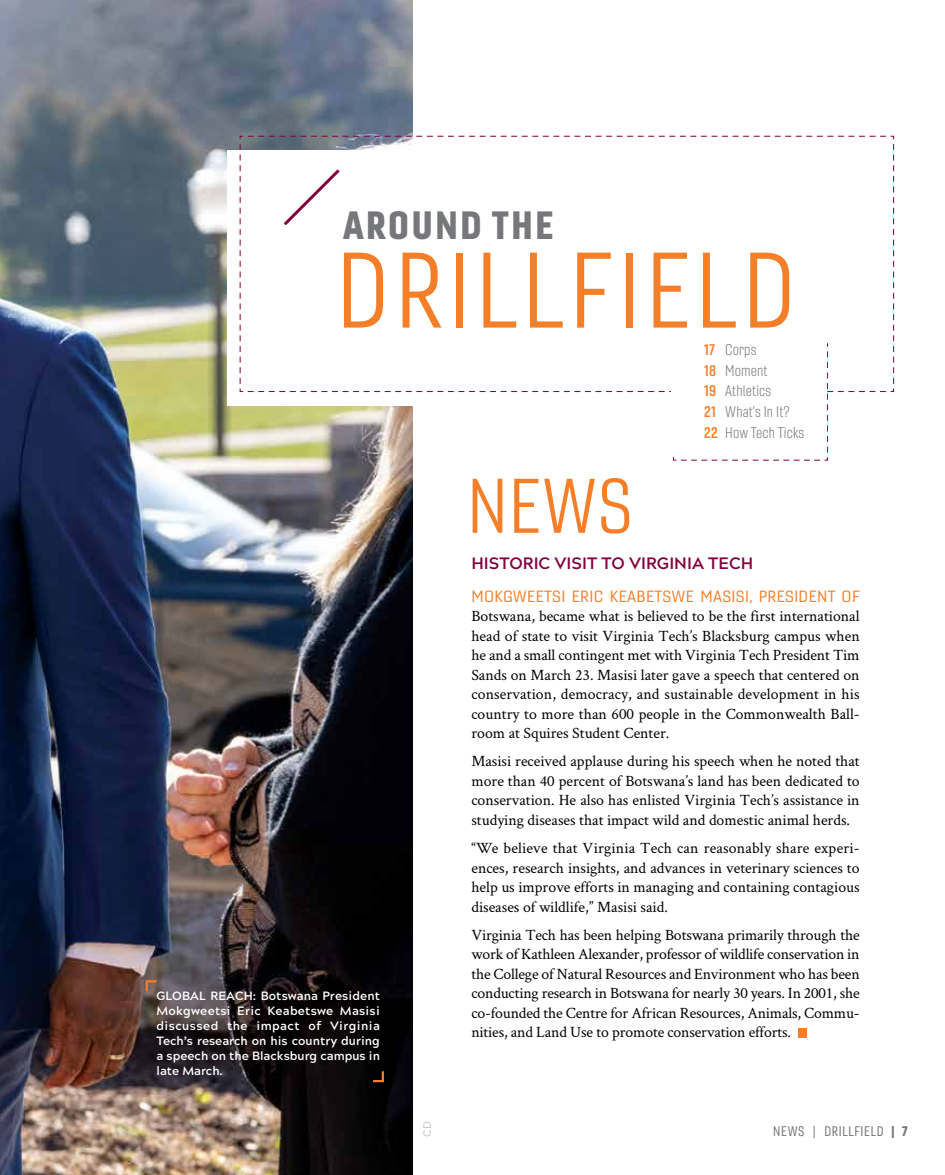
<style>
.page{position:relative;width:945px;height:1175px;background:#fff}
.page>*{position:absolute;margin:0;border:0;box-sizing:border-box;transform-origin:0 0}
.t1{font:104.1px "Gineso Con Boo";letter-spacing:.06em;color:#f57e29}
.t2{font:75px "Gineso Con Boo";color:#f57e29}
.t3{font:38.25px "Gineso Con Bla";letter-spacing:.07em;color:#76777b}
.t4{font:700 16.5px "Acherus Grotesque";color:#83003f}
.t5{font:15.75px/19.5px "Crimson Text";color:#000;text-align:justify}
.t6{font:expanded 15.75px "Gineso";letter-spacing:.02em;color:#f57e29}
.t7{font:15px/20.7px "Gineso Con Lig";letter-spacing:.01em;color:#76777b}
.t8{font:13.5px "Gineso Con Reg";letter-spacing:.05em;color:#76777b}
.t9{font:700 12px/15px "Acherus Grotesque";color:#fff;text-align:justify}
.t10{font:10.5px "Acherus Grotesque";color:#bebec0}
.s1{font-family:"Gineso Con Dem";color:#f57e29}
.s2{font-size:12px}
.s3{font-family:"Gineso Con Bla";font-size:12px}
.s4{font-family:"Gineso Con Bla"}
</style>
<div class="page">
<img style="left:0;top:0;width:413px;height:1174px">
<svg style="left:240px;top:136px;width:654px;height:325px"></svg>
<div style="left:798px;top:1028px;width:9px;height:9px;background:#f57e29"></div>
<div style="left:672px;top:339px;width:155px;height:114px;background:#fff"></div>
<svg style="left:144px;top:979px;width:15px;height:14px"></svg>
<svg style="left:371px;top:1069px;width:14px;height:14px"></svg>
<h3 class="t3" style="left:343px;top:200px;width:212px">AROUND THE</h3>
<h1 class="t1" style="left:337px;top:227px;width:460px">DRILLFIELD</h1>
<p class="t9" style="left:157px;top:988px;width:225px">GLOBAL REACH: Botswana President Mokgweetsi Eric Keabetswe Masisi discussed the impact of Virginia Tech’s research on his country during a speech on the Blacksburg campus in late March.</p>
<h2 class="t2" style="left:467px;top:461px;width:166px">NEWS</h2>
<p class="t7" style="left:704px;top:339px;width:102px"><span class="s1">17</span> Corps<br><span class="s1">18</span> Moment<br><span class="s1">19</span> Athletics<br><span class="s1">21</span> What’s In It?<br><span class="s1">22</span> How Tech Ticks</p>
<p class="t4" style="left:471px;top:549px;width:283px">HISTORIC VISIT TO VIRGINIA TECH</p>
<p class="t6" style="left:471px;top:586px;width:390px">MOKGWEETSI ERIC KEABETSWE MASISI, PRESIDENT OF</p>
<p class="t5" style="left:471px;top:606px;width:390px">Botswana, became what is believed to be the first international head of state to visit Virginia Tech’s Blacksburg campus when he and a small contingent met with Virginia Tech President Tim Sands on March 23. Masisi later gave a speech that centered on conservation, democracy, and sustainable development in his country to more than 600 people in the Commonwealth Ball&shy;room at Squires Student Center.</p>
<p class="t5" style="left:471px;top:751px;width:390px">Masisi received applause during his speech when he noted that more than 40 percent of Botswana’s land has been dedicated to conservation. He also has enlisted Virginia Tech’s assistance in studying diseases that impact wild and domestic animal herds.</p>
<p class="t5" style="left:471px;top:837px;width:390px">“We believe that Virginia Tech can reasonably share experi&shy;ences, research insights, and advances in veterinary sciences to help us improve efforts in managing and containing contagious diseases of wildlife,” Masisi said.</p>
<p class="t5" style="left:471px;top:924px;width:390px">Virginia Tech has been helping Botswana primarily through the work of Kathleen Alexander, professor of wildlife conservation in the College of Natural Resources and Environment who has been conducting research in Botswana for nearly 30 years. In 2001, she co-founded the Centre for African Resources, Animals, Commu&shy;nities, and Land Use to promote conservation efforts.</p>
<p class="t10" style="left:418px;top:1136px;width:17px;rotate:-90deg">CD</p>
<p class="t8" style="left:773px;top:1122px;width:136px">NEWS <span class="s2">|</span> DRILLFIELD <span class="s3">|</span> <span class="s4">7</span></p>
</div>
